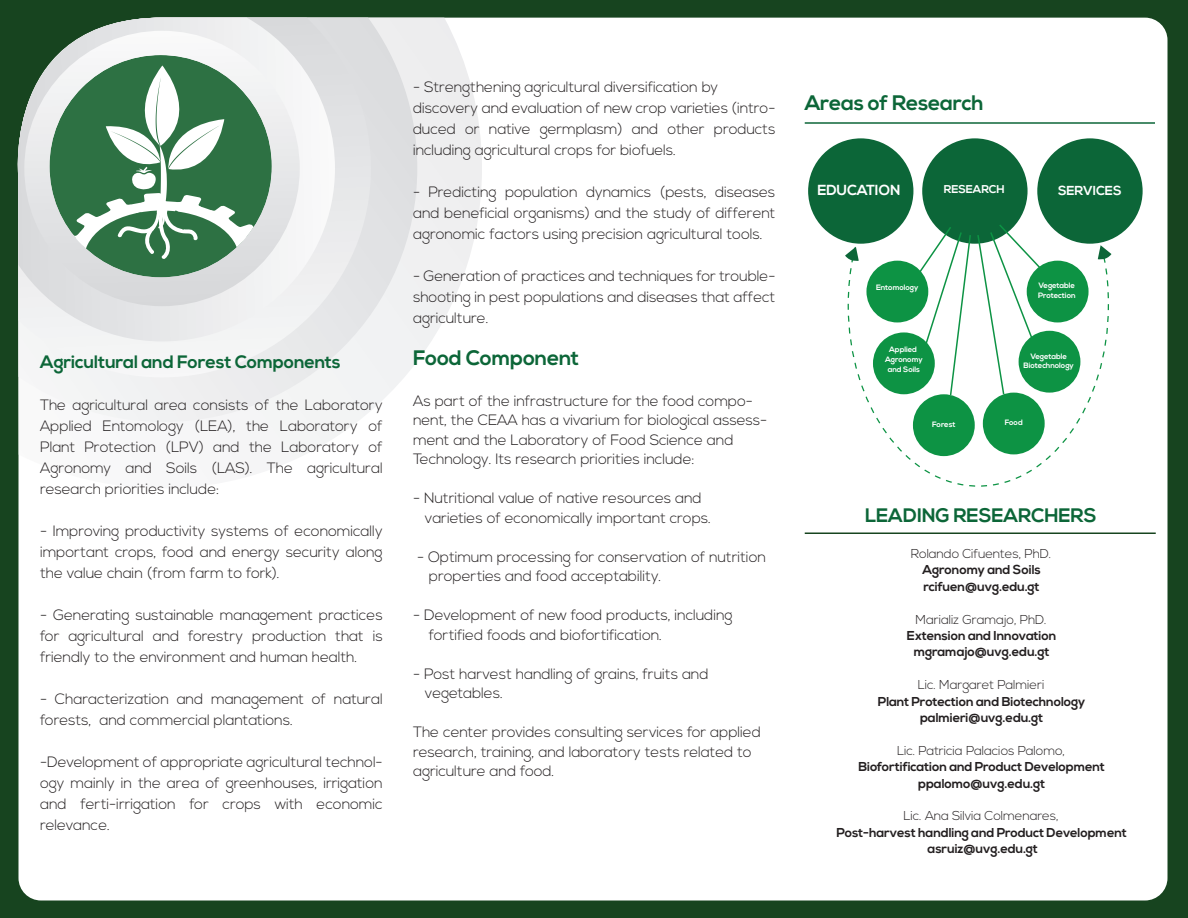
<style>
.page{position:relative;width:1188px;height:918px;background:#17441f}
.page>*{position:absolute;margin:0;border:0;box-sizing:border-box;transform-origin:0 0}
.t1{font:700 21px "Nexa";letter-spacing:-.01em;color:#0c6638}
.t2{font:700 19.5px "Nexa";letter-spacing:-.01em;color:#0c6638}
.t3{font:700 18px "Nexa";letter-spacing:-.01em;color:#0c6638}
.t4{font:300 15px/21px "Nexa";letter-spacing:-.01em;color:#231f20}
.t5{font:700 14.55px "Nexa";letter-spacing:-.01em;color:#fff}
.t6{font:700 13.05px "Nexa";letter-spacing:-.01em;color:#fff}
.t7{font:700 12.9px/16.4px "Nexa";letter-spacing:-.01em;color:#231f20;text-align:center}
.t8{font:300 12.9px "Nexa";letter-spacing:-.01em;color:#231f20}
.t9{font:700 11.25px "Nexa";letter-spacing:-.01em;color:#fff}
.t10{font:700 7.8px/9.9px "Nexa";letter-spacing:-.01em;color:#fff;text-align:center}
</style>
<div class="page">
<div style="left:18px;top:18px;width:1150px;height:883px;background:#fff"></div>
<svg style="left:18px;top:18px;width:464px;height:470px;background:#f7f7f8"></svg>
<svg style="left:18px;top:18px;width:399px;height:404px;background:#ecedee"></svg>
<svg style="left:18px;top:18px;width:353px;height:359px;background:#eaebec"></svg>
<svg style="left:17px;top:18px;width:318px;height:323px;background:#d5dad8"></svg>
<svg style="left:24px;top:31px;width:276px;height:275px;background:#e6e7e8"></svg>
<svg style="left:50px;top:55px;width:222px;height:222px;background:#bccdc2"></svg>
<svg style="left:56px;top:65px;width:211px;height:212px;background:#739f81"></svg>
<hr style="left:805px;top:122px;width:350px;height:2px;background:#0c6638">
<div style="left:808px;top:138px;width:105px;height:106px;background:#0c6638;border-radius:50%"></div>
<div style="left:922px;top:138px;width:106px;height:106px;background:#0c6638;border-radius:50%"></div>
<div style="left:1037px;top:138px;width:106px;height:106px;background:#0c6638;border-radius:50%"></div>
<svg style="left:916px;top:223px;width:127px;height:29px"></svg>
<svg style="left:847px;top:252px;width:263px;height:235px;background:#b3ddc4"></svg>
<svg style="left:845px;top:246px;width:14px;height:17px"></svg>
<svg style="left:1098px;top:245px;width:13px;height:16px"></svg>
<hr style="left:805px;top:532px;width:351px;height:2px;background:#17441f">
<p class="t3" style="left:40px;top:351px;width:302px">Agricultural and Forest Components</p>
<p class="t4" style="left:40px;top:395px;width:344px;text-align:justify">The agricultural area consists of the Laboratory Applied Entomology (LEA), the Laboratory of Plant Protection (LPV) and the Laboratory of Agronomy and Soils (LAS). The agricultural research priorities include:</p>
<p class="t4" style="left:40px;top:521px;width:344px;text-align:justify">- Improving productivity systems of economically important crops, food and energy security along the value chain (from farm to fork).</p>
<p class="t4" style="left:40px;top:605px;width:344px;text-align:justify">- Generating sustainable management practices for agricultural and forestry production that is friendly to the environment and human health.</p>
<p class="t4" style="left:40px;top:689px;width:344px">- Characterization and management of natural forests, and commercial plantations.</p>
<p class="t4" style="left:40px;top:752px;width:344px;text-align:justify">-Development of appropriate agricultural technol&shy;ogy mainly in the area of greenhouses, irrigation and ferti-irrigation for crops with economic relevance.</p>
<p class="t4" style="left:413px;top:77px;width:364px">- Strengthening agricultural diversification by discovery and evaluation of new crop varieties (intro&shy;duced or native germplasm) and other products including agricultural crops for biofuels.</p>
<p class="t4" style="left:413px;top:182px;width:364px;text-align:justify">- Predicting population dynamics (pests, diseases and beneficial organisms) and the study of different agronomic factors using precision agricultural tools.</p>
<p class="t4" style="left:413px;top:266px;width:364px;text-align:justify">- Generation of practices and techniques for trouble&shy;shooting in pest populations and diseases that affect agriculture.</p>
<h1 class="t1" style="left:413px;top:346px;width:168px">Food Component</h1>
<p class="t4" style="left:413px;top:392px;width:356px;line-height:19.5px">As part of the infrastructure for the food compo&shy;nent, the CEAA has a vivarium for biological assess&shy;ment and the Laboratory of Food Science and Technology. Its research priorities include:</p>
<p class="t4" style="left:425px;top:489px;width:288px;line-height:19.5px;text-indent:-12px">- Nutritional value of native resources and varieties of economically important crops.</p>
<p class="t4" style="left:429px;top:548px;width:339px;line-height:19.5px;text-indent:-12px">- Optimum processing for conservation of nutrition properties and food acceptability.</p>
<p class="t4" style="left:429px;top:606px;width:305px;line-height:19.5px;text-indent:-16px">- Development of new food products, including fortified foods and biofortification.</p>
<p class="t4" style="left:425px;top:665px;width:285px;line-height:19.5px;text-indent:-12px">- Post harvest handling of grains, fruits and vegetables.</p>
<p class="t4" style="left:413px;top:723px;width:349px;line-height:19.5px">The center provides consulting services for applied research, training, and laboratory tests related to agriculture and food.</p>
<h1 class="t1" style="left:805px;top:91px;width:181px">Areas of Research</h1>
<p class="t5" style="left:818px;top:182px;width:84px">EDUCATION</p>
<p class="t9" style="left:944px;top:183px;width:63px">RESEARCH</p>
<p class="t6" style="left:1058px;top:183px;width:65px">SERVICES</p>
<p class="t10" style="left:876px;top:283px;width:44px">Entomology</p>
<p class="t10" style="left:885px;top:345px;width:39px">Applied<br>Agronomy and Soils</p>
<p class="t10" style="left:932px;top:420px;width:25px">Forest</p>
<p class="t10" style="left:1038px;top:281px;width:39px;text-align:left">Vegetable<br>Protection</p>
<p class="t10" style="left:1024px;top:351px;width:52px">Vegetable<br>Biotechnology</p>
<p class="t10" style="left:1005px;top:418px;width:20px">Food</p>
<h2 class="t2" style="left:865px;top:504px;width:233px">LEADING RESEARCHERS</h2>
<p class="t8" style="left:911px;top:546px;width:142px">Rolando Cifuentes, PhD.</p>
<p class="t7" style="left:922px;top:562px;width:120px;text-align:left">Agronomy and Soils rcifuen@uvg.edu.gt</p>
<p class="t8" style="left:916px;top:612px;width:133px">Marializ Gramajo, PhD.</p>
<p class="t7" style="left:907px;top:628px;width:151px">Extension and Innovation mgramajo@uvg.edu.gt</p>
<p class="t8" style="left:918px;top:677px;width:128px">Lic. Margaret Palmieri</p>
<p class="t7" style="left:878px;top:693px;width:209px">Plant Protection and Biotechnology palmieri@uvg.edu.gt</p>
<p class="t8" style="left:897px;top:743px;width:169px">Lic. Patricia Palacios Palomo,</p>
<p class="t7" style="left:858px;top:759px;width:248px">Biofortification and Product Development ppalomo@uvg.edu.gt</p>
<p class="t8" style="left:904px;top:809px;width:157px">Lic. Ana Silvia Colmenares,</p>
<p class="t7" style="left:836px;top:825px;width:292px">Post-harvest handling and Product Development asruiz@uvg.edu.gt</p>
</div>
